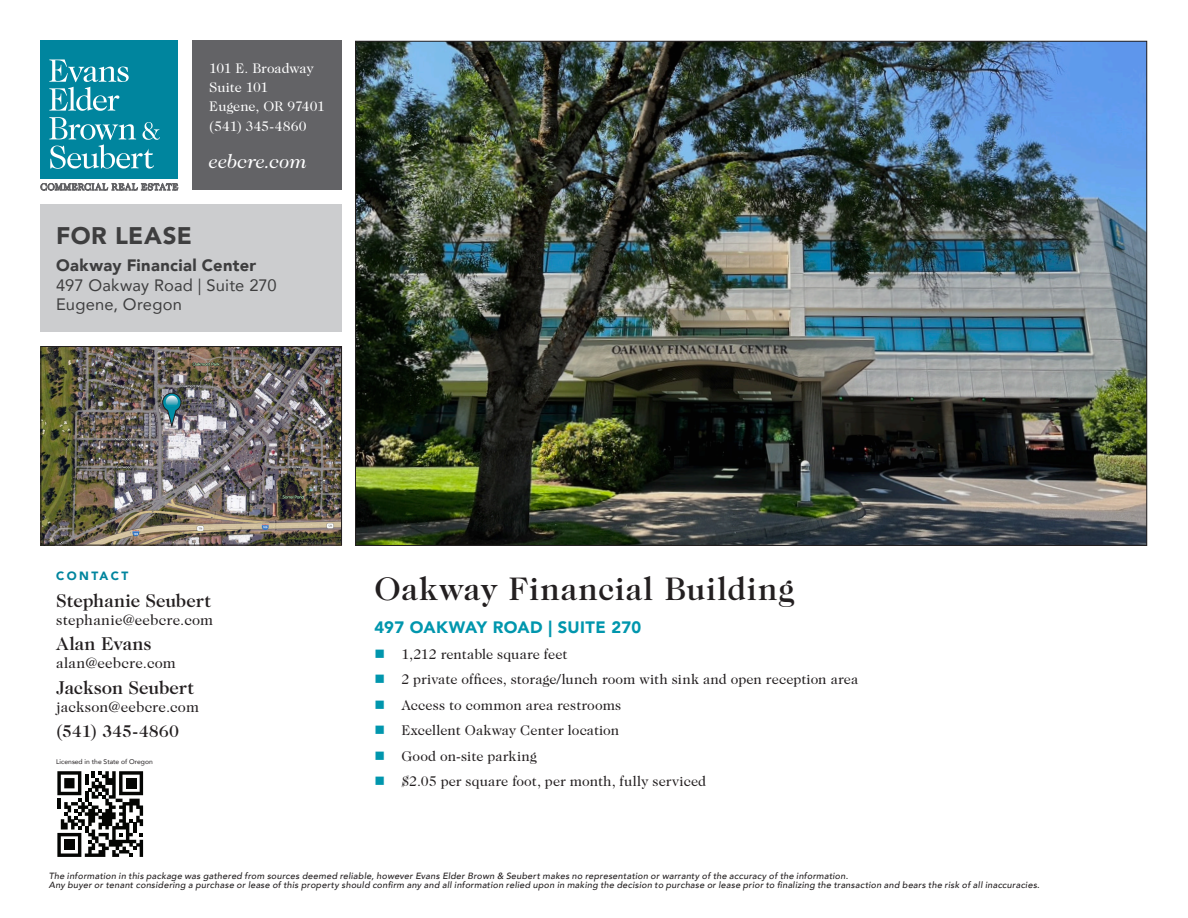
<style>
.page{position:relative;width:1188px;height:918px;background:#fff}
.page>*{position:absolute;margin:0;border:0;box-sizing:border-box;transform-origin:0 0}
.Page_1_H1{font:500 33px "Caslon 224 Std";letter-spacing:.025em;color:#231f20}
.t1{font:900 24px "Avenir";letter-spacing:.02em;color:#3e3e3f}
.t2{font:italic 19.5px "Caslon 224 Std";color:#fff}
.t3{font:500 18.75px "Caslon 224 Std";color:#231f20}
.t4{font:500 17.25px "Caslon 224 Std";letter-spacing:.005em;color:#231f20}
.t5{font:16.5px "Avenir";letter-spacing:.015em;color:#3e3e3f}
.Page_1_H2{font:900 16.5px "Avenir";letter-spacing:.02em;color:#0096ad}
.t6{font:900 16.5px "Avenir";letter-spacing:.02em;color:#3e3e3f}
.t7{font:15px "Caslon 224 Std";letter-spacing:.01em;color:#231f20}
.t8{font:14.25px "Caslon 224 Std";color:#231f20}
.t9{font:14.1px/19.4px "Caslon 224 Std";color:#fff}
.t10{font:900 12px "Avenir";letter-spacing:.2em;color:#00859e}
.t11{font:italic 500 9px/9px "Avenir";letter-spacing:.03em;color:#231f20}
.t12{font:6.75px "Avenir";color:#231f20}
</style>
<div class="page">
<svg style="left:57px;top:771px;width:86px;height:86px"></svg>
<div style="left:193px;top:40px;width:149px;height:150px;background:#636366"></div>
<div style="left:40px;top:205px;width:302px;height:127px;background:#cccdcf"></div>
<div style="left:40px;top:40px;width:138px;height:139px;background:#00859e"></div>
<svg style="left:49px;top:117px;width:111px;height:52px"></svg>
<svg style="left:49px;top:59px;width:80px;height:52px"></svg>
<svg style="left:40px;top:182px;width:138px;height:9px"></svg>
<img style="left:43px;top:348px;width:297px;height:195px">
<div style="left:41px;top:346px;width:301px;height:199px;border:1px solid #231f20"></div>
<svg style="left:162px;top:393px;width:19px;height:35px"></svg>
<img style="left:357px;top:43px;width:788px;height:501px">
<h3 class="t9" style="left:209px;top:58px;width:117px">101 E. Broadway<br>Suite 101<br>Eugene, OR 97401 (541) 345-4860</h3>
<h3 class="t2" style="left:209px;top:150px;width:99px">eebcre.com</h3>
<p class="t1" style="left:56px;top:215px;width:137px">FOR LEASE</p>
<p class="t6" style="left:56px;top:251px;width:202px">Oakway Financial Center</p>
<p class="t5" style="left:56px;top:272px;width:222px">497 Oakway Road | Suite 270</p>
<p class="t5" style="left:56px;top:291px;width:127px">Eugene, Oregon</p>
<p class="t10" style="left:56px;top:566px;width:74px">CONTACT</p>
<p class="t3" style="left:56px;top:590px;width:156px">Stephanie Seubert</p>
<p class="t7" style="left:56px;top:611px;width:159px">stephanie@eebcre.com</p>
<p class="t3" style="left:56px;top:633px;width:97px">Alan Evans</p>
<p class="t7" style="left:56px;top:654px;width:121px">alan@eebcre.com</p>
<p class="t3" style="left:56px;top:676px;width:139px">Jackson Seubert</p>
<p class="t7" style="left:56px;top:698px;width:144px">jackson@eebcre.com</p>
<p class="t4" style="left:56px;top:721px;width:124px">(541) 345-4860</p>
<p class="t12" style="left:56px;top:756px;width:98px">Licensed in the State of Oregon</p>
<p class="Page_1_H1" style="left:374px;top:570px;width:421px">Oakway Financial Building</p>
<p class="Page_1_H2" style="left:374px;top:613px;width:268px">497 OAKWAY ROAD | SUITE 270</p>
<p class="t8" style="left:401px;top:646px;width:168px">1,212 rentable square feet</p>
<p class="t8" style="left:401px;top:671px;width:458px">2 private offices, storage/lunch room with sink and open reception area</p>
<p class="t8" style="left:401px;top:697px;width:222px">Access to common area restrooms</p>
<p class="t8" style="left:401px;top:722px;width:220px">Excellent Oakway Center location</p>
<p class="t8" style="left:401px;top:748px;width:137px">Good on-site parking</p>
<p class="t8" style="left:401px;top:773px;width:306px">$2.05 per square foot, per month, fully serviced</p>
<p class="t11" style="left:49px;top:872px;width:993px">The information in this package was gathered from sources deemed reliable, however Evans Elder Brown &amp; Seubert makes no representation or warranty of the accuracy of the information.<br>Any buyer or tenant considering a purchase or lease of this property should confirm any and all information relied upon in making the decision to purchase or lease prior to finalizing the transaction and bears the risk of all inaccuracies.</p>
</div>
